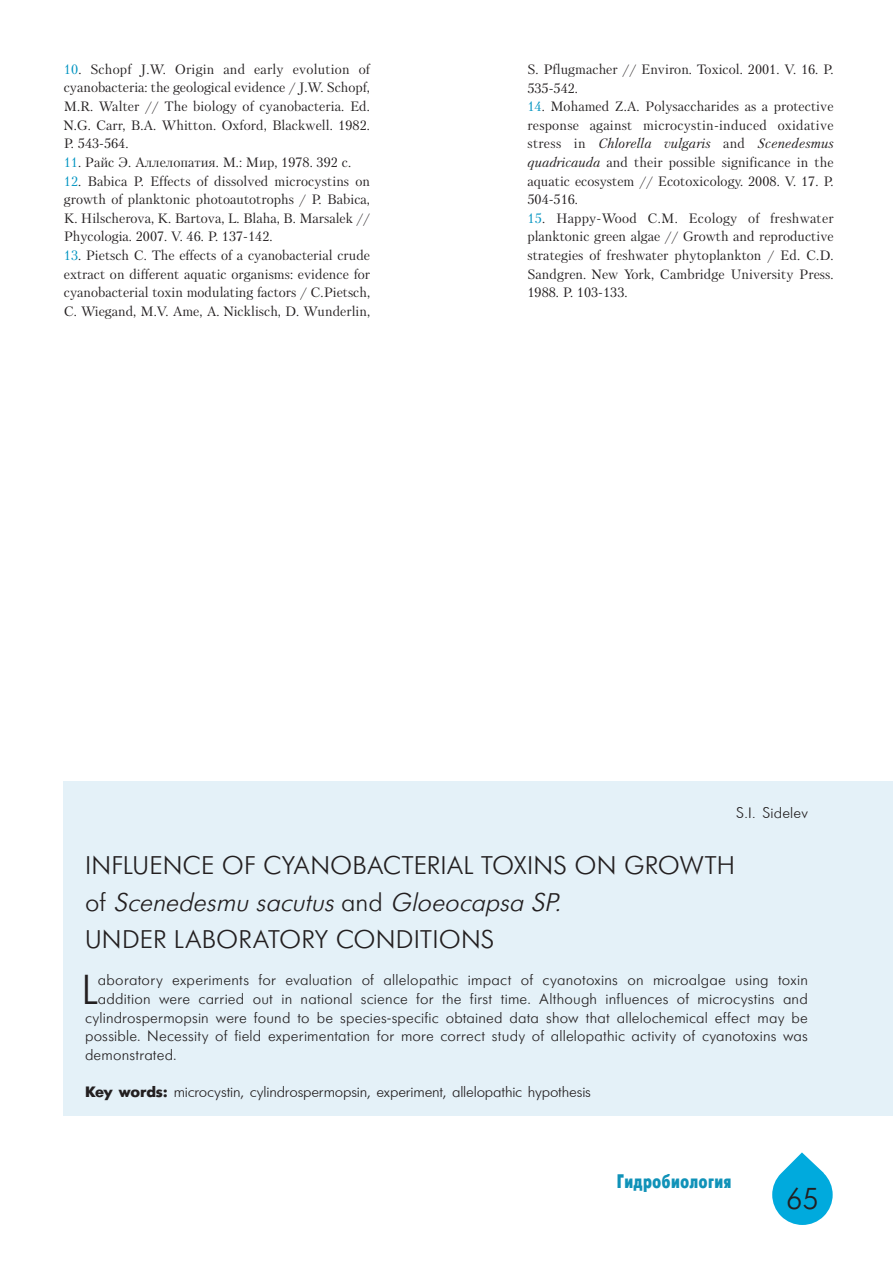
<style>
.page{position:relative;width:893px;height:1263px;background:#fff}
.page>*{position:absolute;margin:0;border:0;box-sizing:border-box;transform-origin:0 0}
.t1{font:41.55px "Futuris Cyrillic";color:#231f20}
.t2{font:30px "Futuris Cyrillic";color:#231f20}
.t3{font:25.5px/37.2px "Futuris C";letter-spacing:.01em;color:#231f20}
.t4{font:19.5px "Futuris X Cond C";color:#1092b8}
.t5{font:15px "Futuris Cyrillic";letter-spacing:.015em;color:#231f20}
.t6{font:15px "Futuris";letter-spacing:-.015em;color:#231f20}
.t7{font:15px "Futuris";letter-spacing:.01em;color:#231f20}
.t8{font:13.5px/18.6px "Petersburg C";color:#231f20;text-align:justify}
.s1{color:#0094c1}
.s2{font-style:italic}
.s3{font-weight:700}
</style>
<div class="page">
<svg style="left:772px;top:1152px;width:61px;height:73px"></svg>
<div style="left:64px;top:781px;width:829px;height:334px;background:#e4f1f8"></div>
<p class="t8" style="left:64px;top:60px;width:308px"><span class="s1">10</span><span class="s2">.</span> Schopf J.W. Origin and early evolution of cyanobacteria: the geological evidence / J.W. Schopf, M.R. Walter // The biology of cyanobacteria. Ed.<br>N.G. Carr, B.A. Whitton. Oxford, Blackwell. 1982.<br>P. 543-564.</p>
<p class="t8" style="left:64px;top:153px;width:289px"><span class="s1">11</span><span class="s2">.</span> Райс Э. Аллелопатия. М.: Мир, 1978. 392 с.</p>
<p class="t8" style="left:64px;top:171px;width:308px"><span class="s1">12</span><span class="s2">.</span> Babica P. Effects of dissolved microcystins on growth of planktonic photoautotrophs / P. Babica, K. Hilscherova, K. Bartova, L. Blaha, B. Marsalek // Phycologia. 2007. V. 46. P. 137-142.</p>
<p class="t8" style="left:64px;top:246px;width:308px"><span class="s1">13</span><span class="s2">.</span> Pietsch C. The effects of a cyanobacterial crude extract on different aquatic organisms: evidence for cyanobacterial toxin modulating factors / C.Pietsch, C. Wiegand, M.V. Ame, A. Nicklisch, D. Wunderlin,</p>
<p class="t8" style="left:527px;top:60px;width:308px">S. Pflugmacher // Environ. Toxicol. 2001. V. 16. P.<br>535-542.</p>
<p class="t8" style="left:527px;top:97px;width:308px"><span class="s1">14</span><span class="s2">.</span> Mohamed Z.A. Polysaccharides as a protective response against microcystin-induced oxidative stress in <span class="s2">Chlorella vulgaris</span> and <span class="s2">Scenedesmus quadricauda</span> and their possible significance in the aquatic ecosystem // Ecotoxicology. 2008. V. 17. P.<br>504-516.</p>
<p class="t8" style="left:527px;top:209px;width:308px"><span class="s1">15</span><span class="s2">.</span> Happy-Wood C.M. Ecology of freshwater planktonic green algae // Growth and reproductive strategies of freshwater phytoplankton / Ed. C.D.<br>Sandgren. New York, Cambridge University Press.<br>1988. P. 103-133.</p>
<p class="t7" style="left:736px;top:805px;width:73px">S.I. Sidelev</p>
<h3 class="t3" style="left:85px;top:847px;width:652px">I NFLUENCE OF CYANOBACTERIAL TOXINS ON GROWTH<br>O F <span class="s2">Scenedesmu sacutus</span> A N D <span class="s2">Gloeocapsa sp.<br></span>UNDER LABORATORY CONDITIONS</h3>
<h1 class="t1" style="left:81px;top:969px;width:18px">L</h1>
<p class="t5" style="left:98px;top:973px;width:711px">aboratory experiments for evaluation of allelopathic impact of cyanotoxins on microalgae using toxin</p>
<p class="t5" style="left:98px;top:991px;width:711px">addition were carried out in national science for the first time. Although influences of microcystins and</p>
<p class="t5" style="left:85px;top:1010px;width:724px">cylindrospermopsin were found to be species-specific obtained data show that allelochemical effect may be</p>
<p class="t5" style="left:85px;top:1028px;width:724px">possible. Necessity of field experimentation for more correct study of allelopathic activity of cyanotoxins was</p>
<p class="t5" style="left:85px;top:1047px;width:93px">demonstrated.</p>
<p class="t6" style="left:85px;top:1084px;width:507px"><span class="s3">Key words:</span> microcystin, cylindrospermopsin, experiment, allelopathic hypothesis</p>
<h3 class="t4" style="left:617px;top:1170px;width:117px">Гидробиология</h3>
<h2 class="t2" style="left:786px;top:1183px;width:34px">65</h2>
</div>
